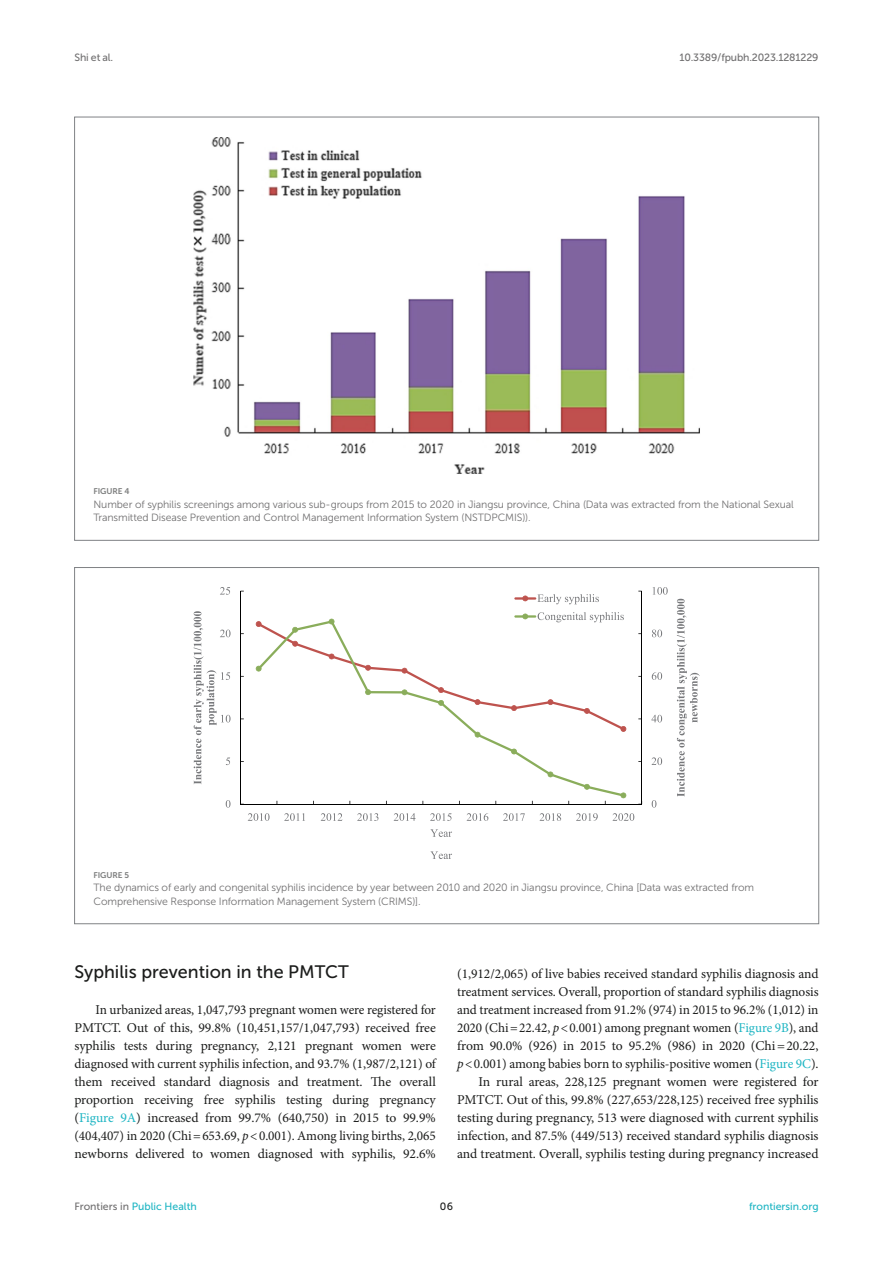
<style>
.page{position:relative;width:893px;height:1263px;background:#fff}
.page>*{position:absolute;margin:0;border:0;box-sizing:border-box;transform-origin:0 0}
.HEAD_2{font:18px "Museo Sans 500";color:#1b1c1b}
.TEXT_FLUSH{font:13.5px/18px "Minion Pro";letter-spacing:-.005em;color:#1b1c1b;text-align:justify}
.TEXT{font:13.5px/18px "Minion Pro";letter-spacing:-.005em;color:#1b1c1b;text-align:justify}
.FIG_LEG{font:10.5px/13.5px "Museo Sans 300";letter-spacing:-.01em;color:#706f70}
.t1{font:10.5px "Museo Sans 500";color:#1db5c3}
.t2{font:10.5px "Museo Sans 500";letter-spacing:-.015em;color:#706f70}
.t3{font:10.5px "Museo Sans 500";color:#1b1c1b}
.FIG_HD{font:8.25px "Museo Sans 700";letter-spacing:-.01em;color:#7e7f7f}
.s1{color:#1db5c3}
.s2{font-style:italic}
.s3{color:#706f70}
</style>
<div class="page">
<img style="left:193px;top:137px;width:507px;height:337px">
<hr style="left:641px;top:591px;width:1px;height:213px;background:#000">
<hr style="left:240px;top:591px;width:1px;height:213px;background:#000">
<hr style="left:240px;top:804px;width:402px;height:1px;background:#000">
<svg style="left:476px;top:737px;width:144px;height:59px"></svg>
<svg style="left:511px;top:748px;width:6px;height:6px"></svg>
<svg style="left:548px;top:771px;width:5px;height:6px"></svg>
<svg style="left:584px;top:784px;width:6px;height:6px"></svg>
<svg style="left:620px;top:792px;width:6px;height:6px"></svg>
<svg style="left:652px;top:800px;width:4px;height:8px"></svg>
<svg style="left:651px;top:757px;width:11px;height:8px"></svg>
<svg style="left:651px;top:715px;width:11px;height:7px"></svg>
<svg style="left:652px;top:672px;width:10px;height:8px"></svg>
<svg style="left:652px;top:630px;width:10px;height:7px"></svg>
<svg style="left:653px;top:587px;width:15px;height:8px"></svg>
<svg style="left:226px;top:800px;width:4px;height:8px"></svg>
<svg style="left:220px;top:587px;width:10px;height:8px"></svg>
<svg style="left:248px;top:813px;width:22px;height:8px"></svg>
<svg style="left:284px;top:813px;width:21px;height:8px"></svg>
<svg style="left:321px;top:813px;width:21px;height:8px"></svg>
<svg style="left:357px;top:813px;width:21px;height:8px"></svg>
<svg style="left:394px;top:813px;width:21px;height:8px"></svg>
<svg style="left:430px;top:813px;width:22px;height:8px"></svg>
<svg style="left:467px;top:813px;width:21px;height:8px"></svg>
<svg style="left:503px;top:813px;width:22px;height:8px"></svg>
<svg style="left:540px;top:813px;width:21px;height:8px"></svg>
<svg style="left:576px;top:813px;width:22px;height:8px"></svg>
<svg style="left:612px;top:813px;width:22px;height:8px"></svg>
<svg style="left:430px;top:851px;width:22px;height:8px"></svg>
<svg style="left:677px;top:599px;width:23px;height:198px"></svg>
<svg style="left:194px;top:611px;width:37px;height:173px"></svg>
<svg style="left:430px;top:829px;width:22px;height:8px"></svg>
<hr style="left:514px;top:597px;width:22px;height:3px;background:#be534e">
<svg style="left:522px;top:595px;width:6px;height:6px"></svg>
<svg style="left:537px;top:594px;width:62px;height:10px"></svg>
<svg style="left:256px;top:612px;width:370px;height:125px"></svg>
<p class="t2" style="left:74px;top:51px;width:40px">Shi et al.</p>
<p class="t2" style="left:679px;top:51px;width:141px">10.3389/fpubh.2023.1281229</p>
<p class="FIG_HD" style="left:94px;top:487px;width:37px">FIGURE 4</p>
<p class="FIG_LEG" style="left:94px;top:498px;width:702px">Number of syphilis screenings among various sub-groups from 2015 to 2020 in Jiangsu province, China (Data was extracted from the National Sexual<br>Transmitted Disease Prevention and Control Management Information System (NSTDPCMIS)).</p>
<p class="FIG_HD" style="left:94px;top:870px;width:37px">FIGURE 5</p>
<p class="FIG_LEG" style="left:94px;top:881px;width:662px">The dynamics of early and congenital syphilis incidence by year between 2010 and 2020 in Jiangsu province, China [Data was extracted from<br>Comprehensive Response Information Management System (CRIMS)].</p>
<p class="HEAD_2" style="left:74px;top:962px;width:276px">Syphilis prevention in the PMTCT</p>
<p class="TEXT_FLUSH" style="left:74px;top:1001px;width:363px;text-indent:21px">In urbanized areas, 1,047,793 pregnant women were registered for PMTCT. Out of this, 99.8% (10,451,157/1,047,793) received free syphilis tests during pregnancy, 2,121 pregnant women were diagnosed with current syphilis infection, and 93.7% (1,987/2,121) of them received standard diagnosis and treatment. The overall proportion receiving free syphilis testing during pregnancy (<span class="s1">Figure 9A</span>) increased from 99.7% (640,750) in 2015 to 99.9% (404,407) in 2020 (Chi=653.69, <span class="s2">p</span>&lt;0.001). Among living births, 2,065 newborns delivered to women diagnosed with syphilis, 92.6%</p>
<p class="TEXT_FLUSH" style="left:457px;top:965px;width:363px">(1,912/2,065) of live babies received standard syphilis diagnosis and treatment services. Overall, proportion of standard syphilis diagnosis and treatment increased from 91.2% (974) in 2015 to 96.2% (1,012) in 2020 (Chi=22.42, <span class="s2">p</span>&lt;0.001) among pregnant women (<span class="s1">Figure 9B</span>), and from 90.0% (926) in 2015 to 95.2% (986) in 2020 (Chi=20.22, <span class="s2">p</span>&lt;0.001) among babies born to syphilis-positive women (<span class="s1">Figure 9C</span>).</p>
<p class="TEXT" style="left:457px;top:1073px;width:363px;text-indent:21px">In rural areas, 228,125 pregnant women were registered for PMTCT. Out of this, 99.8% (227,653/228,125) received free syphilis testing during pregnancy, 513 were diagnosed with current syphilis infection, and 87.5% (449/513) received standard syphilis diagnosis and treatment. Overall, syphilis testing during pregnancy increased</p>
<p class="t1" style="left:74px;top:1200px;width:124px"><span class="s3">Frontiers in</span> Public Health</p>
<p class="t3" style="left:440px;top:1200px;width:15px">06</p>
<p class="t1" style="left:749px;top:1200px;width:71px">frontiersin.org</p>
</div>
